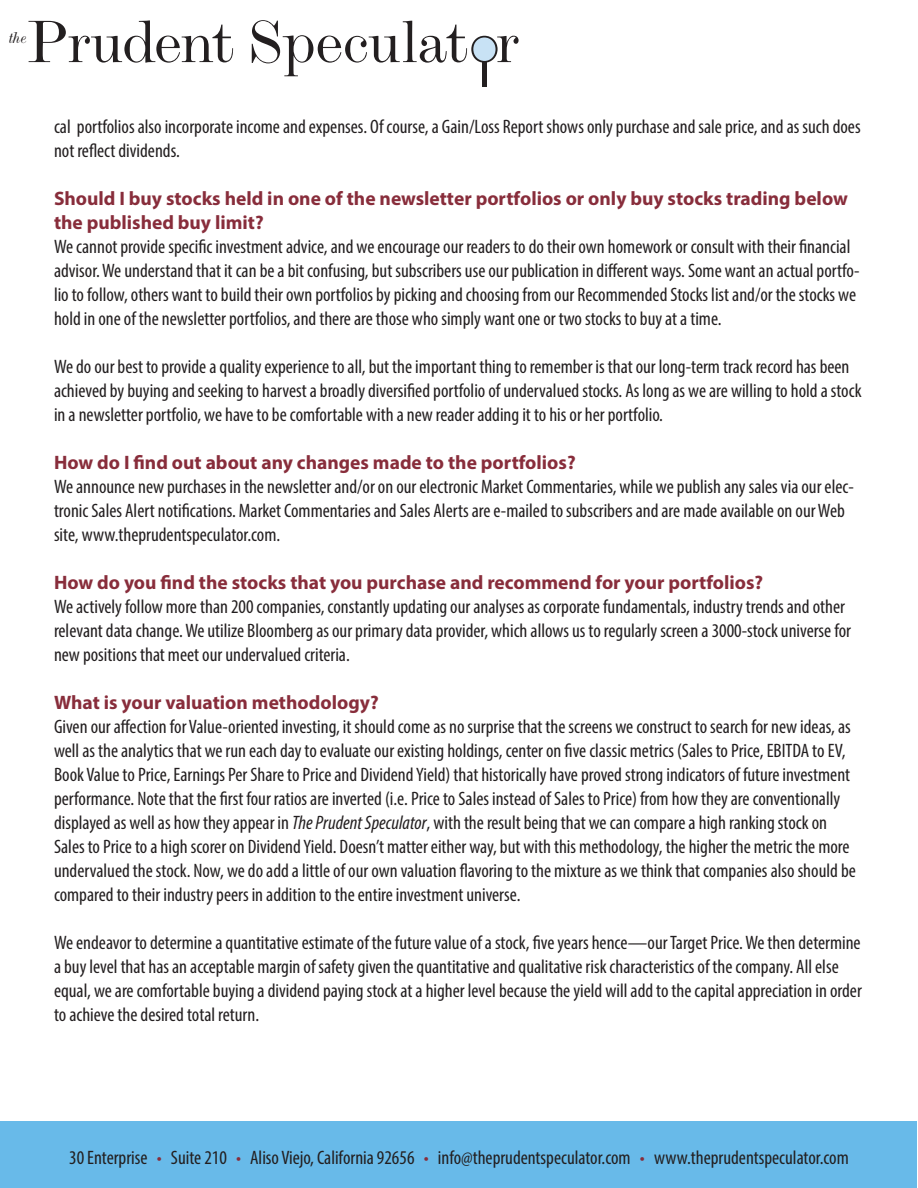
<style>
.page{position:relative;width:918px;height:1188px;background:#fff}
.page>*{position:absolute;margin:0;border:0;box-sizing:border-box;transform-origin:0 0}
.t1{font:expanded 60.9px "Modern MT Std";letter-spacing:-.025em;color:#231f20}
.t2{font:condensed 19.5px/24px "Myriad Pro";color:#231f20}
.t3{font:700 19.5px/24px "Myriad Pro";color:#882d3b}
.t4{font:italic expanded 15.75px "Modern MT Std";color:#231f20}
.s1{color:#fff}
.s2{font-style:italic}
.s3{color:#882d3b}
</style>
<div class="page">
<div style="left:1px;top:1121px;width:916px;height:67px;background:#68bae9"></div>
<svg style="left:471px;top:36px;width:27px;height:27px"></svg>
<hr style="left:482px;top:62px;width:4px;height:25px;background:#231f20">
<h1 class="t1" style="left:26px;top:4px;width:494px">Prudent Speculat<span class="s1">o</span>r</h1>
<p class="t4" style="left:9px;top:28px;width:19px">the</p>
<p class="t2" style="left:54px;top:115px;width:808px">cal portfolios also incorporate income and expenses. Of course, a Gain/Loss Report shows only purchase and sale price, and as such does not reflect dividends.</p>
<p class="t3" style="left:54px;top:186px;width:795px">Should I buy stocks held in one of the newsletter portfolios or only buy stocks trading below the published buy limit?</p>
<p class="t2" style="left:54px;top:235px;width:807px">We cannot provide specific investment advice, and we encourage our readers to do their own homework or consult with their financial advisor. We understand that it can be a bit confusing, but subscribers use our publication in different ways. Some want an actual portfo&shy;lio to follow, others want to build their own portfolios by picking and choosing from our Recommended Stocks list and/or the stocks we hold in one of the newsletter portfolios, and there are those who simply want one or two stocks to buy at a time.</p>
<p class="t2" style="left:54px;top:355px;width:809px">We do our best to provide a quality experience to all, but the important thing to remember is that our long-term track record has been achieved by buying and seeking to harvest a broadly diversified portfolio of undervalued stocks. As long as we are willing to hold a stock in a newsletter portfolio, we have to be comfortable with a new reader adding it to his or her portfolio.</p>
<p class="t3" style="left:54px;top:450px;width:523px">How do I find out about any changes made to the portfolios?</p>
<p class="t2" style="left:54px;top:475px;width:801px">We announce new purchases in the newsletter and/or on our electronic Market Commentaries, while we publish any sales via our elec&shy;tronic Sales Alert notifications. Market Commentaries and Sales Alerts are e-mailed to subscribers and are made available on our Web site, www.theprudentspeculator.com.</p>
<p class="t3" style="left:54px;top:570px;width:711px">How do you find the stocks that you purchase and recommend for your portfolios?</p>
<p class="t2" style="left:54px;top:595px;width:799px">We actively follow more than 200 companies, constantly updating our analyses as corporate fundamentals, industry trends and other relevant data change. We utilize Bloomberg as our primary data provider, which allows us to regularly screen a 3000-stock universe for new positions that meet our undervalued criteria.</p>
<p class="t3" style="left:54px;top:690px;width:326px">What is your valuation methodology?</p>
<p class="t2" style="left:54px;top:715px;width:803px">Given our affection for Value-oriented investing, it should come as no surprise that the screens we construct to search for new ideas, as well as the analytics that we run each day to evaluate our existing holdings, center on five classic metrics (Sales to Price, EBITDA to EV, Book Value to Price, Earnings Per Share to Price and Dividend Yield) that historically have proved strong indicators of future investment performance. Note that the first four ratios are inverted (i.e. Price to Sales instead of Sales to Price) from how they are conventionally displayed as well as how they appear in <span class="s2">The Prudent Speculator</span>, with the result being that we can compare a high ranking stock on Sales to Price to a high scorer on Dividend Yield. Doesn’t matter either way, but with this methodology, the higher the metric the more undervalued the stock. Now, we do add a little of our own valuation flavoring to the mixture as we think that companies also should be compared to their industry peers in addition to the entire investment universe.</p>
<p class="t2" style="left:54px;top:931px;width:809px">We endeavor to determine a quantitative estimate of the future value of a stock, five years hence—our Target Price. We then determine a buy level that has an acceptable margin of safety given the quantitative and qualitative risk characteristics of the company. All else equal, we are comfortable buying a dividend paying stock at a higher level because the yield will add to the capital appreciation in order to achieve the desired total return.</p>
<p class="t2" style="left:69px;top:1146px;width:781px">30 Enterprise <span class="s3">•</span> Suite 210 <span class="s3">•</span> Aliso Viejo, California 92656 <span class="s3">•</span> info@theprudentspeculator.com <span class="s3">•</span> www.theprudentspeculator.com</p>
</div>
